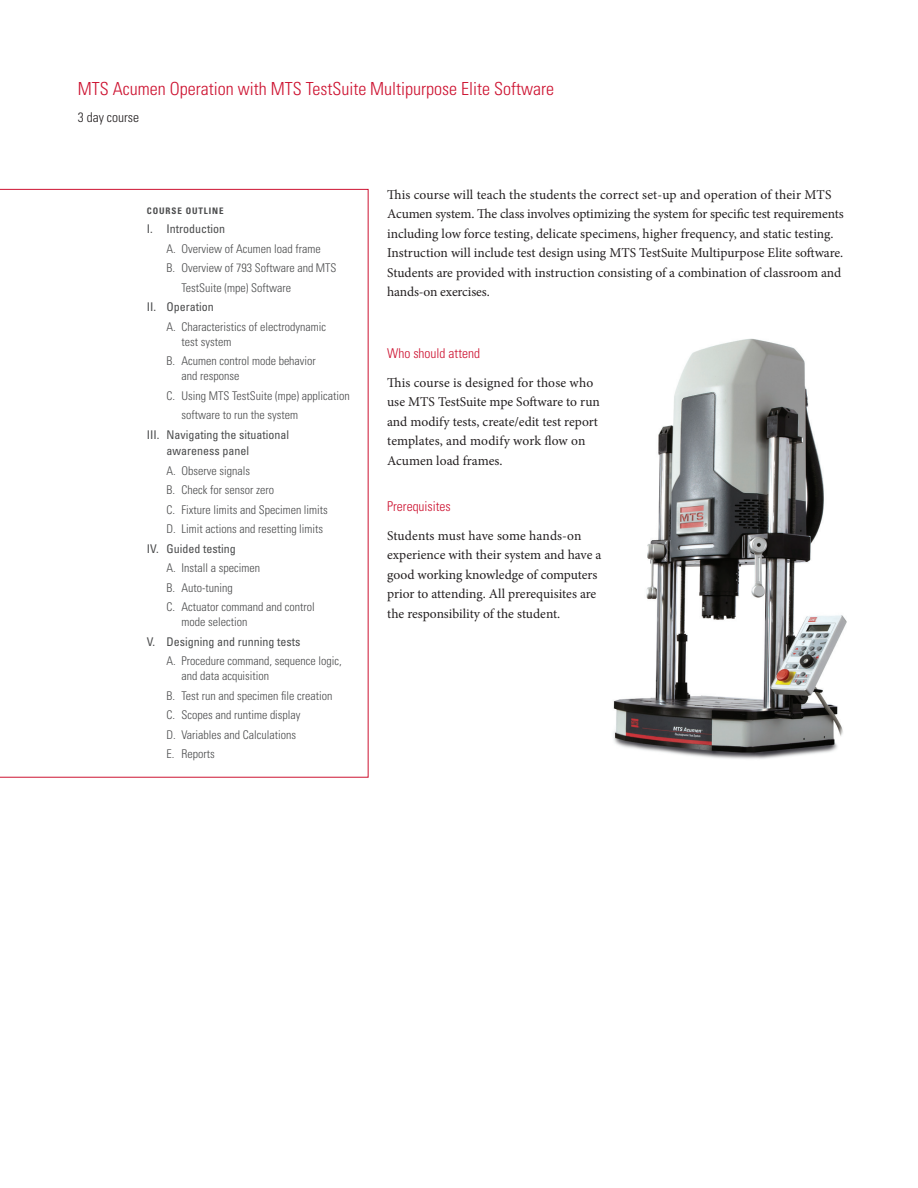
<style>
.page{position:relative;width:918px;height:1188px;background:#fff}
.page>*{position:absolute;margin:0;border:0;box-sizing:border-box;transform-origin:0 0}
.t1{font:300 condensed 18px "Univers";color:#cd1331}
.t2{font:13.5px/19.5px "Minion Pro";color:#231f20}
.t3{font:300 condensed 13.5px "Univers";color:#cd1331}
.t4{font:300 condensed 13.5px "Univers";color:#231f20}
.t5{font:300 condensed 12px/19.5px "Univers";color:#4b4c4d}
.t6{font:condensed 12px/16.5px "Univers";color:#4b4c4d}
.t7{font:700 condensed 9px "Univers";letter-spacing:.1em;color:#4b4c4d}
</style>
<div class="page">
<img style="left:613px;top:338px;width:234px;height:421px">
<svg style="left:0;top:189px;width:369px;height:589px"></svg>
<h1 class="t1" style="left:78px;top:78px;width:478px">MTS Acumen Operation with MTS TestSuite Multipurpose Elite Software</h1>
<p class="t4" style="left:78px;top:109px;width:63px">3 day course</p>
<p class="t7" style="left:147px;top:205px;width:78px">COURSE OUTLINE</p>
<p class="t6" style="left:147px;top:220px;width:80px">I. Introduction</p>
<p class="t5" style="left:166px;top:238px;width:156px">A. Overview of Acumen load frame</p>
<p class="t5" style="left:166px;top:258px;width:172px">B. Overview of 793 Software and MTS</p>
<p class="t5" style="left:181px;top:277px;width:111px">TestSuite (mpe) Software</p>
<p class="t6" style="left:147px;top:298px;width:68px">II. Operation</p>
<p class="t5" style="left:181px;top:319px;width:146px;line-height:15px;text-indent:-15px">A. Characteristics of electrodynamic test system</p>
<p class="t5" style="left:181px;top:353px;width:136px;line-height:15px;text-indent:-15px">B. Acumen control mode behavior and response</p>
<p class="t5" style="left:181px;top:385px;width:170px;text-indent:-15px">C. Using MTS TestSuite (mpe) application software to run the system</p>
<p class="t6" style="left:166px;top:426px;width:124px;text-indent:-20px">III. Navigating the situational awareness panel</p>
<p class="t5" style="left:166px;top:460px;width:163px">A. Observe signals<br>B. Check for sensor zero<br>C. Fixture limits and Specimen limits<br>D. Limit actions and resetting limits</p>
<p class="t6" style="left:147px;top:540px;width:90px">IV. Guided testing</p>
<p class="t5" style="left:166px;top:558px;width:150px">A. Install a specimen<br>B. Auto-tuning<br>C. Actuator command and control</p>
<p class="t5" style="left:181px;top:612px;width:67px">mode selection</p>
<p class="t6" style="left:147px;top:633px;width:155px">V. Designing and running tests</p>
<p class="t5" style="left:181px;top:653px;width:162px;line-height:15px;text-indent:-15px">A. Procedure command, sequence logic, and data acquisition</p>
<p class="t5" style="left:166px;top:685px;width:168px">B. Test run and specimen file creation<br>C. Scopes and runtime display<br>D. Variables and Calculations<br>E. Reports</p>
<p class="t2" style="left:387px;top:185px;width:458px">This course will teach the students the correct set-up and operation of their MTS Acumen system. The class involves optimizing the system for specific test requirements including low force testing, delicate specimens, higher frequency, and static testing.<br>Instruction will include test design using MTS TestSuite Multipurpose Elite software.<br>Students are provided with instruction consisting of a combination of classroom and hands-on exercises.</p>
<p class="t3" style="left:387px;top:345px;width:94px">Who should attend</p>
<p class="t2" style="left:387px;top:373px;width:214px">This course is designed for those who use MTS TestSuite mpe Software to run and modify tests, create/edit test report templates, and modify work flow on Acumen load frames.</p>
<p class="t3" style="left:387px;top:498px;width:65px">Prerequisites</p>
<p class="t2" style="left:387px;top:526px;width:216px">Students must have some hands-on experience with their system and have a good working knowledge of computers prior to attending. All prerequisites are the responsibility of the student.</p>
</div>
